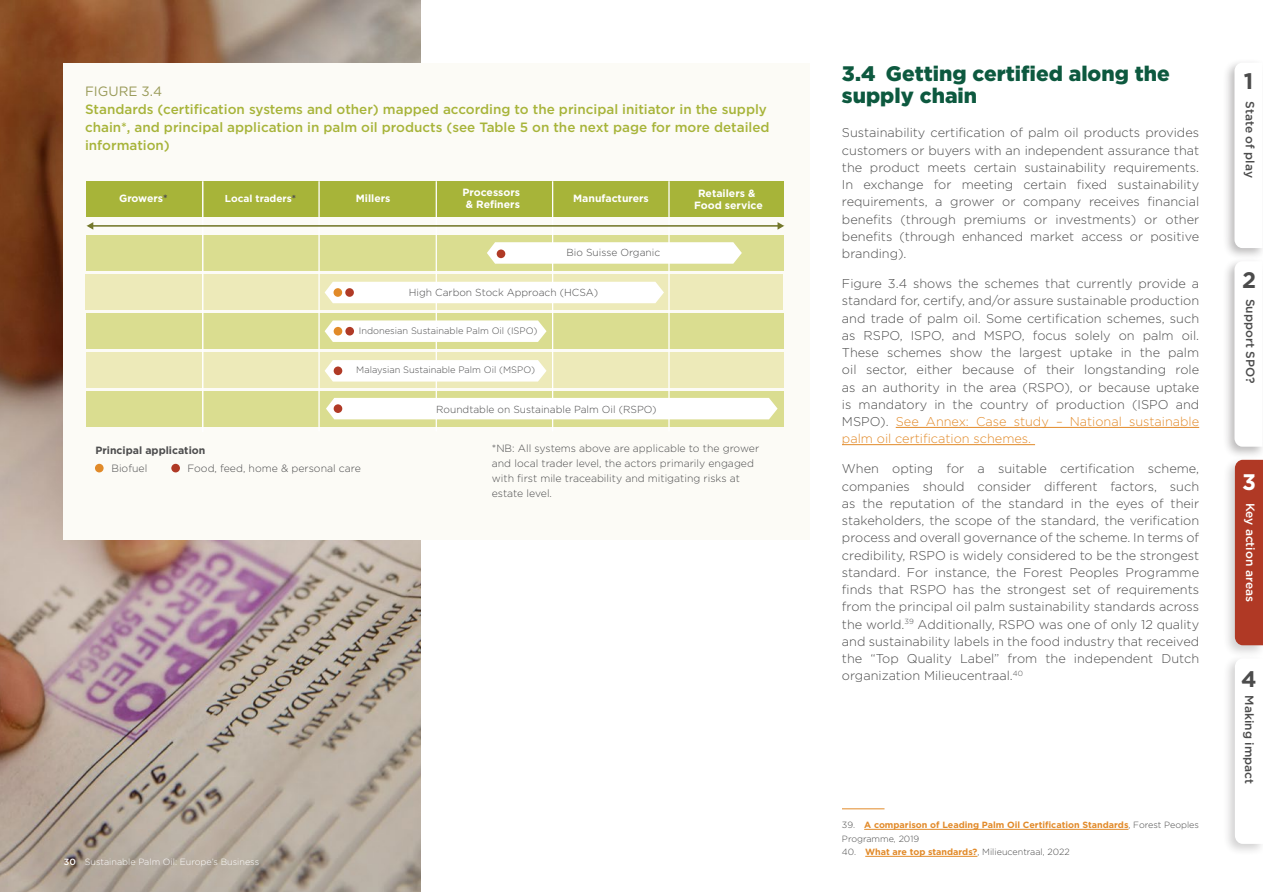
<style>
.page{position:relative;width:1263px;height:893px;background:#fff}
.page>*{position:absolute;margin:0;border:0;box-sizing:border-box;transform-origin:0 0}
.Footnote{font:700 22.5px "Gotham";color:#4c4c4c}
.Footnote-2{font:700 22.5px "Gotham";color:#fff}
.t1{font:900 21px/22.5px "Gotham";color:#0d593f}
.Graphic_-_Header{font:500 13.5px/18px "Gotham";color:#a7b43a}
.Graphic_-_Figure{font:13.5px "Gotham";color:#999a58}
.Body{font:300 12.75px/17.2px "Gotham";color:#4c4c4c;text-align:justify}
.Footnote-3{font:500 12px "Gotham";color:#4c4c4c}
.Footnote-4{font:500 12px "Gotham";color:#fff}
.t2{font:300 10.5px/15px "Gotham";color:#4d4d4e}
.t3{font:700 10.5px/12px "Gotham";color:#fff;text-align:center}
.t4{font:700 10.5px "Gotham";color:#4d4d4e}
.t5{font:300 10.2px "Gotham";color:#4d4d4e}
.t6{font:700 10.05px "Gotham";color:#fff}
.t7{font:300 9.3px "Gotham";color:#4d4d4e}
.Footnote-5{font:700 9px/13.5px "Gotham";color:#e28a29}
.Footnote-6{font:300 9px "Gotham";color:#4c4c4c}
.t8{font:300 9px "Gotham";color:#fff}
.s1{color:#4d4d4e}
.s2{font-weight:500}
.s3{color:#e28a29}
.s4{font-weight:300;color:#4c4c4c}
.s5{font-weight:700;color:#e28a29}
</style>
<div class="page">
<img style="left:0;top:0;width:421px;height:892px">
<div style="left:64px;top:64px;width:746px;height:476px;background:#fcfbf6"></div>
<div style="left:87px;top:181px;width:697px;height:35px;background:#a7b439"></div>
<div style="left:87px;top:235px;width:697px;height:36px;background:#dadd90"></div>
<div style="left:85px;top:275px;width:698px;height:35px;background:#edeab9"></div>
<div style="left:87px;top:314px;width:697px;height:35px;background:#dadd90"></div>
<div style="left:87px;top:352px;width:697px;height:35px;background:#edeab9"></div>
<div style="left:87px;top:391px;width:697px;height:35px;background:#dadd90"></div>
<hr style="left:318px;top:181px;width:2px;height:250px;background:#fff">
<hr style="left:436px;top:181px;width:1px;height:250px;background:#fff">
<hr style="left:552px;top:181px;width:1px;height:250px;background:#fff">
<hr style="left:668px;top:181px;width:2px;height:250px;background:#fff">
<hr style="left:202px;top:181px;width:1px;height:251px;background:#fff">
<svg style="left:487px;top:242px;width:255px;height:22px;background:#fcfcf8"></svg>
<div style="left:325px;top:282px;width:339px;height:21px;background:#fff"></div>
<svg style="left:325px;top:320px;width:221px;height:22px;background:#fcfcf8"></svg>
<svg style="left:325px;top:360px;width:221px;height:22px;background:#fdfdfa"></svg>
<div style="left:326px;top:398px;width:451px;height:21px;background:#fff"></div>
<div style="left:171px;top:464px;width:9px;height:8px;background:#b03a26;border-radius:50%"></div>
<div style="left:95px;top:464px;width:9px;height:8px;background:#e18a29;border-radius:50%"></div>
<div style="left:345px;top:288px;width:9px;height:9px;background:#b03a26;border-radius:50%"></div>
<div style="left:497px;top:249px;width:8px;height:9px;background:#b03a26;border-radius:50%"></div>
<div style="left:334px;top:366px;width:8px;height:9px;background:#b03a26;border-radius:50%"></div>
<div style="left:334px;top:404px;width:8px;height:9px;background:#b03a26;border-radius:50%"></div>
<div style="left:333px;top:288px;width:9px;height:9px;background:#e18a29;border-radius:50%"></div>
<div style="left:345px;top:327px;width:9px;height:8px;background:#b03a26;border-radius:50%"></div>
<div style="left:334px;top:327px;width:8px;height:8px;background:#e18a29;border-radius:50%"></div>
<hr style="left:92px;top:225px;width:687px;height:2px;background:#73772a">
<svg style="left:87px;top:222px;width:6px;height:8px"></svg>
<svg style="left:777px;top:222px;width:7px;height:8px"></svg>
<hr style="left:896px;top:427px;width:303px;height:1px;background:#e28a29">
<hr style="left:842px;top:444px;width:193px;height:1px;background:#e28a29">
<hr style="left:864px;top:829px;width:264px;height:1px;background:#e28a29">
<hr style="left:865px;top:856px;width:112px;height:1px;background:#e28a29">
<hr style="left:842px;top:808px;width:42px;height:1px;background:#e28a29">
<div style="left:1222px;top:654px;width:41px;height:202px;background:#231f20;opacity:.2"></div>
<svg style="left:1235px;top:658px;width:28px;height:186px"></svg>
<div style="left:1222px;top:456px;width:41px;height:202px;background:#231f20;opacity:.2"></div>
<div style="left:1235px;top:460px;width:28px;height:185px;background:#b03925"></div>
<div style="left:1238px;top:472px;width:22px;height:31px;background:#b03925"></div>
<div style="left:1240px;top:502px;width:16px;height:109px;background:#b03925"></div>
<div style="left:1222px;top:59px;width:41px;height:202px;background:#231f20;opacity:.3"></div>
<svg style="left:1234px;top:63px;width:28px;height:185px"></svg>
<div style="left:1222px;top:257px;width:41px;height:202px;background:#231f20;opacity:.3"></div>
<svg style="left:1234px;top:261px;width:28px;height:186px"></svg>
<p class="Graphic_-_Figure" style="left:85px;top:83px;width:79px">FIGURE 3.4</p>
<p class="Graphic_-_Header" style="left:85px;top:100px;width:686px">Standards (certification systems and other) mapped according to the principal initiator in the supply chain*, and principal application in palm oil products (see Table 5 on the next page for more detailed information)</p>
<p class="t3" style="left:119px;top:193px;width:50px">Growers<span class="s1">*</span></p>
<p class="t3" style="left:356px;top:193px;width:36px">Millers</p>
<p class="t3" style="left:462px;top:186px;width:59px">Processors &amp; Refiners</p>
<p class="t3" style="left:573px;top:193px;width:77px">Manufacturers</p>
<p class="t3" style="left:694px;top:187px;width:70px">Retailers &amp;<br>Food service</p>
<p class="t5" style="left:567px;top:246px;width:95px">Bio Suisse Organic</p>
<p class="t5" style="left:409px;top:286px;width:191px">High Carbon Stock Approach (HCSA)</p>
<p class="t7" style="left:359px;top:325px;width:180px">Indonesian Sustainable Palm Oil (ISPO)</p>
<p class="t7" style="left:356px;top:364px;width:180px">Malaysian Sustainable Palm Oil (MSPO)</p>
<p class="t5" style="left:436px;top:402px;width:222px">Roundtable on Sustainable Palm Oil (RSPO)</p>
<p class="t2" style="left:492px;top:440px;width:269px">*NB: All systems above are applicable to the grower and local trader level, the actors primarily engaged with first mile traceability and mitigating risks at estate level.</p>
<p class="t6" style="left:225px;top:192px;width:73px">Local traders<span class="s1">*</span></p>
<p class="t4" style="left:96px;top:443px;width:111px">Principal application</p>
<p class="t2" style="left:111px;top:460px;width:37px">Biofuel</p>
<p class="t2" style="left:187px;top:460px;width:175px">Food, feed, home &amp; personal care</p>
<p class="t8" style="left:64px;top:857px;width:197px"><span class="s2">30</span> Sustainable Palm Oil: Europe’s Business</p>
<p class="t1" style="left:842px;top:62px;width:329px">3.4 Getting certified along the supply chain</p>
<p class="Body" style="left:842px;top:124px;width:359px">Sustainability certification of palm oil products provides customers or buyers with an independent assurance that the product meets certain sustainability requirements.<br>In exchange for meeting certain fixed sustainability requirements, a grower or company receives financial benefits (through premiums or investments) or other benefits (through enhanced market access or positive branding).</p>
<p class="Body" style="left:842px;top:275px;width:359px">Figure 3.4 shows the schemes that currently provide a standard for, certify, and/or assure sustainable production and trade of palm oil. Some certification schemes, such as RSPO, ISPO, and MSPO, focus solely on palm oil.<br>These schemes show the largest uptake in the palm oil sector, either because of their longstanding role as an authority in the area (RSPO), or because uptake is mandatory in the country of production (ISPO and MSPO). <span class="s3">See Annex: Case study – National sustainable palm oil certification schemes.</span></p>
<p class="Body" style="left:842px;top:460px;width:359px">When opting for a suitable certification scheme, companies should consider different factors, such as the reputation of the standard in the eyes of their stakeholders, the scope of the standard, the verification process and overall governance of the scheme. In terms of credibility, RSPO is widely considered to be the strongest standard. For instance, the Forest Peoples Programme finds that RSPO has the strongest set of requirements from the principal oil palm sustainability standards across the world.<sup>39</sup> Additionally, RSPO was one of only 12 quality and sustainability labels in the food industry that received the “Top Quality Label” from the independent Dutch organization Milieucentraal.<sup>40</sup></p>
<p class="Footnote-5" style="left:842px;top:818px;width:358px"><span class="s4">39.</span> A comparison of Leading Palm Oil Certification Standards<span class="s4">, Forest Peoples<br>Programme, 2019</span></p>
<p class="Footnote-6" style="left:842px;top:846px;width:229px">40. <span class="s5">What are top standards?</span>, Milieucentraal, 2022</p>
<p class="Footnote" style="left:1244px;top:66px;width:11px">1</p>
<p class="Footnote-3" style="left:1258px;top:101px;width:78px;rotate:90deg">State of play</p>
<p class="Footnote" style="left:1242px;top:265px;width:16px">2</p>
<p class="Footnote-3" style="left:1258px;top:298px;width:86px;rotate:90deg">Support SPO?</p>
<p class="Footnote-2" style="left:1242px;top:467px;width:15px">3</p>
<p class="Footnote-4" style="left:1258px;top:502px;width:101px;rotate:90deg">Key action areas</p>
<p class="Footnote" style="left:1241px;top:664px;width:17px">4</p>
<p class="Footnote-3" style="left:1257px;top:695px;width:90px;rotate:90deg">Making impact</p>
</div>
